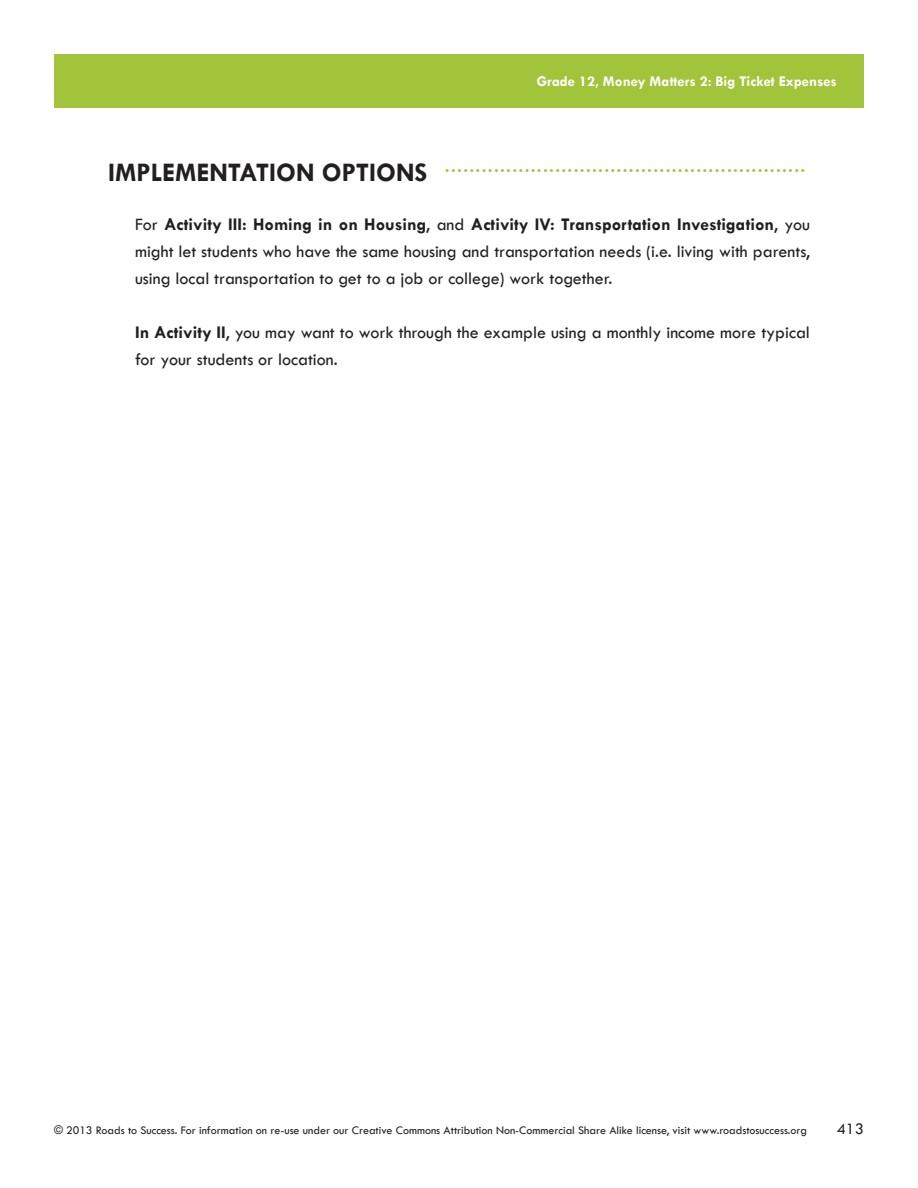
<style>
.page{position:relative;width:918px;height:1188px;background:#fff}
.page>*{position:absolute;margin:0;border:0;box-sizing:border-box;transform-origin:0 0}
.LO_Head1{font:700 18.75px "Tw Cen";color:#a1c43a}
.LO_TextFirst{font:500 18px/27px "Tw Cen";color:#231f20;text-align:justify}
.Lesson_Front_Page_Te{font:500 16.5px "Tw Cen";color:#231f20}
.t1{font:700 15px "Tw Cen";color:#fff}
.t2{font:500 12px "Tw Cen";color:#231f20}
.s1{font-size:27px;color:#231f20}
.s2{font-weight:700}
</style>
<div class="page">
<div style="left:54px;top:54px;width:810px;height:54px;background:#a1c43a"></div>
<p class="t1" style="left:537px;top:72px;width:302px">Grade 12, Money Matters 2: Big Ticket Expenses</p>
<p class="LO_Head1" style="left:108px;top:155px;width:699px"><span class="s1">IMPLEMENTATION OPTIONS</span> ...........................................................</p>
<p class="LO_TextFirst" style="left:135px;top:211px;width:676px">For <span class="s2">Activity III: Homing in on Housing</span>, and <span class="s2">Activity IV: Transportation Investigation</span>, you might let students who have the same housing and transportation needs (i.e. living with parents, using local transportation to get to a job or college) work together.</p>
<p class="LO_TextFirst" style="left:135px;top:319px;width:676px"><span class="s2">In Activity II</span>, you may want to work through the example using a monthly income more typical for your students or location.</p>
<p class="t2" style="left:54px;top:1123px;width:755px">© 2013 Roads to Success. For information on re-use under our Creative Commons Attribution Non-Commercial Share Alike license, visit www.roadstosuccess.org</p>
<p class="Lesson_Front_Page_Te" style="left:837px;top:1119px;width:29px">413</p>
</div>
